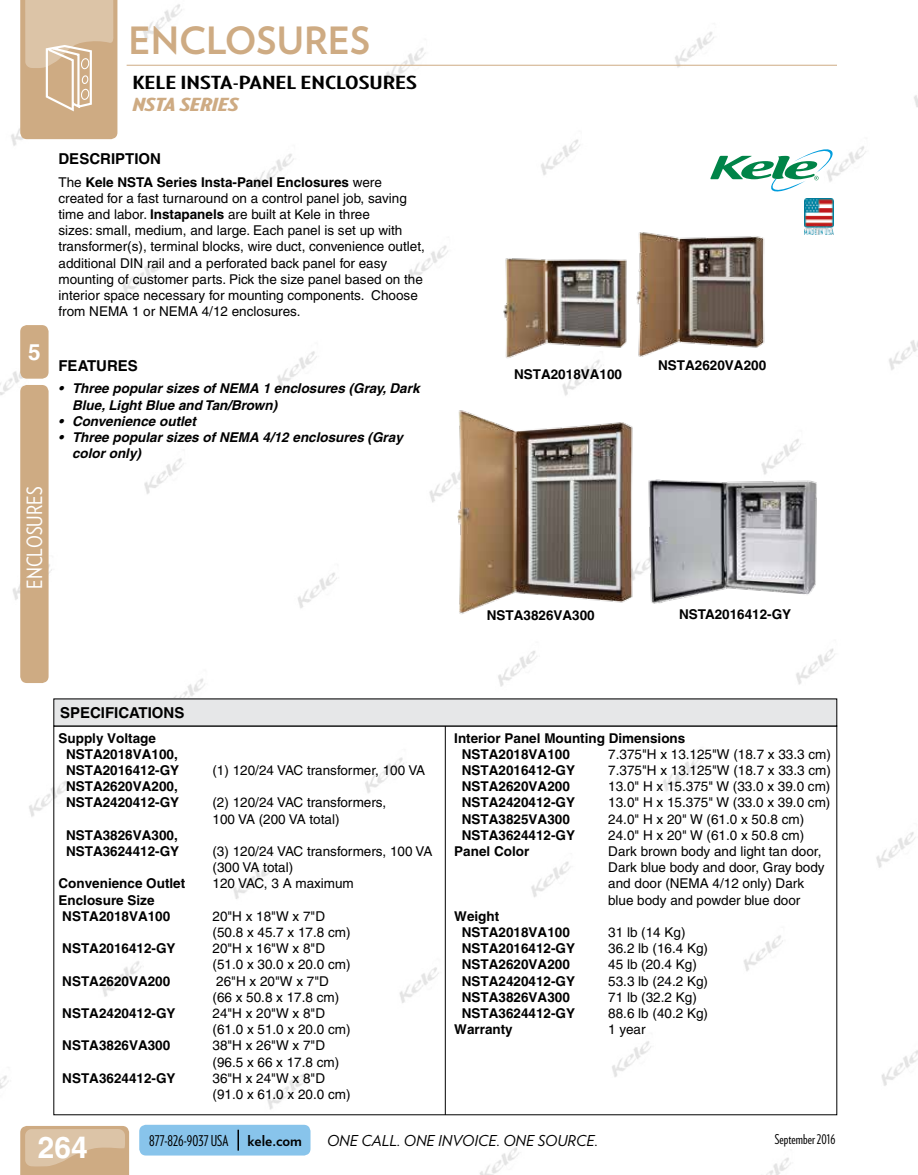
<style>
.page{position:relative;width:918px;height:1175px;background:#fff}
.page>*{position:absolute;margin:0;border:0;box-sizing:border-box;transform-origin:0 0}
.t1{font:700 37.5px "Verlag";color:#ceab83}
.t2{font:700 30px "Helvetica";color:#fff}
.t3{font:700 22.5px "Helvetica";color:#fff}
.t4{font:21px "Verlag Condensed";color:#fff}
.t5{font:700 18px "Verlag Compressed";color:#000;scale:1.63 1}
.t6{font:italic 900 18px "Verlag Compressed";color:#ceab83;scale:1.47 1}
.t7{font:700 15px "Helvetica";color:#000}
.t8{font:italic 15px "Verlag";color:#000}
.t9{font:15px "Verlag Compressed";color:#000}
.t10{font:700 15px "Verlag";color:#000}
.t11{font:13.5px/16.2px "Helvetica";color:#000}
.t12{font:700 13.5px/16.2px "Helvetica";color:#000}
.t13{font:italic 700 13.5px/16.2px "Helvetica";color:#000}
.t14{font:13.5px "Verlag Compressed";color:#000}
.s1{font-weight:700}
</style>
<div class="page">
<img style="left:0;top:0;width:918px;height:1174px">
<svg style="left:710px;top:149px;width:123px;height:42px"></svg>
<img style="left:805px;top:199px;width:28px;height:35px">
<hr style="left:445px;top:719px;width:1px;height:395px;background:#000">
<div style="left:54px;top:699px;width:783px;height:27px;background:#e6e7e8"></div>
<img style="left:501px;top:191px;width:271px;height:173px">
<img style="left:446px;top:404px;width:193px;height:219px">
<img style="left:642px;top:476px;width:179px;height:131px">
<hr style="left:127px;top:65px;width:710px;height:1px;background:#ceab83">
<svg style="left:20px;top:1125px;width:109px;height:49px;background:#d6b998"></svg>
<div style="left:20px;top:385px;width:29px;height:298px;background:#ceab83;border-radius:7px"></div>
<div style="left:20px;top:325px;width:29px;height:54px;background:#ceab83;border-radius:7px"></div>
<svg style="left:20px;top:0;width:97px;height:139px;background:#d5b897"></svg>
<div style="left:139px;top:1124px;width:172px;height:31px;background:#88c4eb;border-radius:7px"></div>
<hr style="left:237px;top:1129px;width:2px;height:21px;background:#000">
<div style="left:769px;top:1131px;width:68px;height:17px;background:#fff"></div>
<h1 class="t1" style="left:129px;top:18px;width:243px">ENCLOSURES</h1>
<h3 class="t5" style="left:132px;top:72px;width:176px">KELE INSTA-PANEL ENCLOSURES</h3>
<h3 class="t6" style="left:132px;top:93px;width:9px">NSTA</h3>
<h3 class="t6" style="left:180px;top:93px;width:41px">SERIES</h3>
<h3 class="t3" style="left:28px;top:339px;width:14px">5</h3>
<h3 class="t4" style="left:22px;top:589px;width:103px;rotate:-90deg">ENCLOSURES</h3>
<p class="t7" style="left:58px;top:150px;width:21px">Description</p>
<p class="t11" style="left:58px;top:174px;width:368px">The <span class="s1">Kele NSTA Series Insta-Panel Enclosures</span> were created for a fast turnaround on a control panel job, saving time and labor. <span class="s1">Instapanels</span> are built at Kele in three<br>sizes: small, medium, and large. Each panel is set up with transformer(s), terminal blocks, wire duct, convenience outlet, additional DIN rail and a perforated back panel for easy mounting of customer parts. Pick the size panel based on the interior space necessary for mounting components. Choose from NEMA 1 or NEMA 4/12 enclosures.</p>
<p class="t7" style="left:58px;top:357px;width:20px">Features</p>
<p class="t13" style="left:72px;top:380px;width:349px;text-indent:-14px">• Three popular sizes of NEMA 1 enclosures (Gray, Dark<br>Blue, Light Blue and Tan/Brown)</p>
<p class="t13" style="left:58px;top:413px;width:139px">• Convenience outlet</p>
<p class="t13" style="left:72px;top:429px;width:332px;text-indent:-14px">• Three popular sizes of NEMA 4/12 enclosures (Gray color only)</p>
<p class="t12" style="left:514px;top:366px;width:110px">NSTA2018VA100</p>
<p class="t12" style="left:658px;top:357px;width:110px">NSTA2620VA200</p>
<p class="t12" style="left:487px;top:606px;width:110px">NSTA3826VA300</p>
<p class="t12" style="left:679px;top:606px;width:114px">NSTA2016412-GY</p>
<p class="t7" style="left:60px;top:703px;width:20px">Specifications</p>
<p class="t12" style="left:66px;top:729px;width:115px;text-indent:-8px">Supply Voltage<br>NSTA2018VA100,<br>NSTA2016412-GY</p>
<p class="t12" style="left:66px;top:778px;width:115px">NSTA2620VA200,<br>NSTA2420412-GY</p>
<p class="t12" style="left:66px;top:826px;width:115px">NSTA3826VA300,<br>NSTA3624412-GY</p>
<p class="t11" style="left:212px;top:762px;width:214px">(1) 120/24 VAC transformer, 100 VA</p>
<p class="t11" style="left:212px;top:794px;width:175px">(2) 120/24 VAC transformers,<br>100 VA (200 VA total)</p>
<p class="t11" style="left:212px;top:843px;width:222px">(3) 120/24 VAC transformers, 100 VA (300 VA total)</p>
<p class="t12" style="left:58px;top:875px;width:128px">Convenience Outlet</p>
<p class="t11" style="left:212px;top:875px;width:143px">120 VAC, 3 A maximum</p>
<p class="t12" style="left:58px;top:891px;width:113px">Enclosure Size<br>NSTA2018VA100</p>
<p class="t11" style="left:212px;top:908px;width:140px">20"H x 18"W x 7"D (50.8 x 45.7 x 17.8 cm)</p>
<p class="t12" style="left:62px;top:940px;width:115px">NSTA2016412-GY</p>
<p class="t11" style="left:212px;top:940px;width:140px">20"H x 16"W x 8"D (51.0 x 30.0 x 20.0 cm)</p>
<p class="t12" style="left:62px;top:972px;width:110px">NSTA2620VA200</p>
<p class="t11" style="left:213px;top:972px;width:128px">26"H x 20"W x 7"D (66 x 50.8 x 17.8 cm)</p>
<p class="t12" style="left:62px;top:1005px;width:115px">NSTA2420412-GY</p>
<p class="t11" style="left:212px;top:1005px;width:140px">24"H x 20"W x 8"D (61.0 x 51.0 x 20.0 cm)</p>
<p class="t12" style="left:62px;top:1037px;width:110px">NSTA3826VA300</p>
<p class="t11" style="left:212px;top:1037px;width:128px">38"H x 26"W x 7"D (96.5 x 66 x 17.8 cm)</p>
<p class="t12" style="left:62px;top:1069px;width:115px">NSTA3624412-GY</p>
<p class="t11" style="left:212px;top:1070px;width:140px">36"H x 24"W x 8"D (91.0 x 61.0 x 20.0 cm)</p>
<p class="t12" style="left:462px;top:729px;width:225px;text-indent:-8px">Interior Panel Mounting Dimensions<br>NSTA2018VA100</p>
<p class="t11" style="left:608px;top:746px;width:224px">7.375"H x 13.125"W (18.7 x 33.3 cm)</p>
<p class="t12" style="left:462px;top:762px;width:115px">NSTA2016412-GY</p>
<p class="t11" style="left:608px;top:762px;width:224px">7.375"H x 13.125"W (18.7 x 33.3 cm)</p>
<p class="t12" style="left:462px;top:778px;width:110px">NSTA2620VA200</p>
<p class="t11" style="left:608px;top:778px;width:224px">13.0" H x 15.375" W (33.0 x 39.0 cm)</p>
<p class="t12" style="left:462px;top:794px;width:115px">NSTA2420412-GY</p>
<p class="t11" style="left:608px;top:794px;width:224px">13.0" H x 15.375" W (33.0 x 39.0 cm)</p>
<p class="t12" style="left:462px;top:810px;width:110px">NSTA3825VA300</p>
<p class="t11" style="left:608px;top:810px;width:197px">24.0" H x 20" W (61.0 x 50.8 cm)</p>
<p class="t12" style="left:462px;top:826px;width:115px">NSTA3624412-GY</p>
<p class="t11" style="left:608px;top:827px;width:197px">24.0" H x 20" W (61.0 x 50.8 cm)</p>
<p class="t12" style="left:454px;top:843px;width:77px">Panel Color</p>
<p class="t11" style="left:608px;top:843px;width:218px">Dark brown body and light tan door,<br>Dark blue body and door, Gray body and door (NEMA 4/12 only) Dark blue body and powder blue door</p>
<p class="t12" style="left:462px;top:907px;width:110px;text-indent:-8px">Weight<br>NSTA2018VA100</p>
<p class="t11" style="left:608px;top:924px;width:79px">31 lb (14 Kg)</p>
<p class="t12" style="left:462px;top:940px;width:115px">NSTA2016412-GY</p>
<p class="t11" style="left:608px;top:940px;width:101px">36.2 lb (16.4 Kg)</p>
<p class="t12" style="left:462px;top:956px;width:110px">NSTA2620VA200</p>
<p class="t11" style="left:608px;top:956px;width:90px">45 lb (20.4 Kg)</p>
<p class="t12" style="left:462px;top:972px;width:115px">NSTA2420412-GY</p>
<p class="t11" style="left:608px;top:972px;width:101px">53.3 lb (24.2 Kg)</p>
<p class="t12" style="left:462px;top:988px;width:110px">NSTA3826VA300</p>
<p class="t11" style="left:608px;top:989px;width:90px">71 lb (32.2 Kg)</p>
<p class="t12" style="left:462px;top:1005px;width:115px">NSTA3624412-GY</p>
<p class="t11" style="left:608px;top:1005px;width:101px">88.6 lb (40.2 Kg)</p>
<p class="t12" style="left:454px;top:1021px;width:60px">Warranty</p>
<p class="t11" style="left:608px;top:1021px;width:39px">1 year</p>
<h2 class="t2" style="left:38px;top:1129px;width:52px">264</h2>
<p class="t9" style="left:149px;top:1131px;width:81px">877-826-9037 USA</p>
<p class="t10" style="left:247px;top:1131px;width:56px">kele.com</p>
<p class="t8" style="left:327px;top:1131px;width:273px">ONE CALL. ONE INVOICE. ONE SOURCE.</p>
<p class="t14" style="left:775px;top:1130px;width:62px">September 2016</p>
</div>
